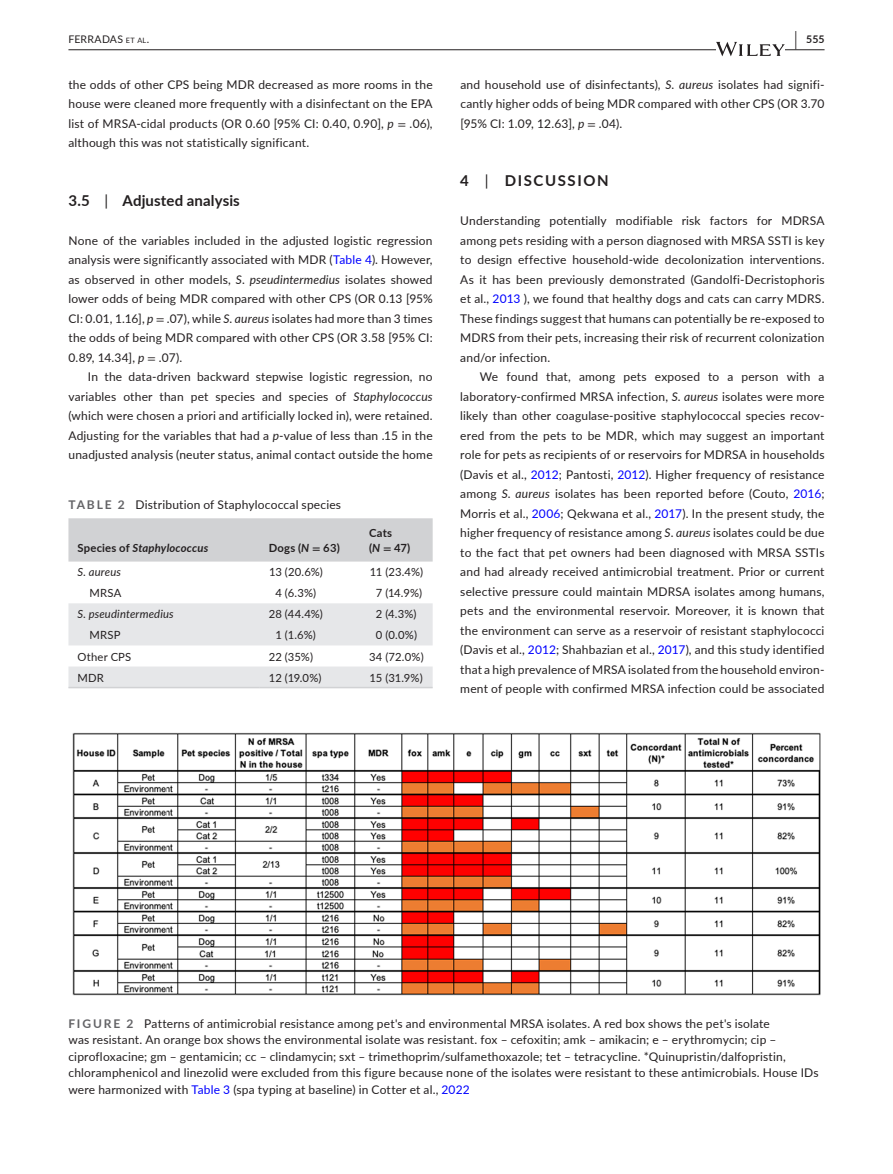
<style>
.page{position:relative;width:893px;height:1174px;background:#fff}
.page>*{position:absolute;margin:0;border:0;box-sizing:border-box;transform-origin:0 0}
.t1{font:700 15px "Lato";letter-spacing:.01em;color:#231f20}
.t2{font:700 15px "Lato";letter-spacing:.11em;color:#231f20}
.t3{font:12px/19.5px "Lato";letter-spacing:.015em;color:#231f20;text-align:justify}
.t4{font:11.25px "Lato";letter-spacing:.015em;color:#231f20}
.t5{font:italic 11.25px "Lato";letter-spacing:.015em;color:#231f20}
.t6{font:italic 700 11.25px "Lato";letter-spacing:.015em;color:#231f20}
.t7{font:700 11.25px/15.8px "Lato";letter-spacing:.02em;color:#231f20}
.t8{font:10.5px "Lato";letter-spacing:.02em;color:#231f20}
.t9{font:700 10.5px "Lato";color:#231f20}
.s1{font-size:7.35px}
.s2{font-size:19.5px}
.s3{font-style:italic}
.s4{font-family:"STIX"}
.s5{font-weight:400}
.s6{color:#00f}
.s7{font-weight:700;color:#636366}
.s8{font-style:normal}
</style>
<div class="page">
<hr style="left:68px;top:49px;width:756px;height:1px;background:#231f20">
<svg style="left:716px;top:42px;width:69px;height:14px"></svg>
<div style="left:68px;top:518px;width:365px;height:43px;background:#d1d2d4"></div>
<svg style="left:68px;top:603px;width:365px;height:84px"></svg>
<hr style="left:68px;top:687px;width:192px;height:1px;background:#d1d2d4">
<hr style="left:260px;top:687px;width:100px;height:1px;background:#d1d2d4">
<hr style="left:360px;top:687px;width:73px;height:1px;background:#d1d2d4">
<img style="left:72px;top:732px;width:749px;height:263px">
<p class="t8" style="left:68px;top:31px;width:82px">FERRADAS <span class="s1">et al</span>.</p>
<p class="t9" style="left:795px;top:31px;width:31px"><span class="s2">|</span> 555</p>
<p class="t3" style="left:68px;top:74px;width:366px">the odds of other CPS being MDR decreased as more rooms in the house were cleaned more frequently with a disinfectant on the EPA list of MRSA-cidal products (OR 0.60 [95% CI: 0.40, 0.90], <span class="s3">p</span> <span class="s4">=</span> .06), although this was not statistically significant.</p>
<p class="t3" style="left:460px;top:74px;width:366px">and household use of disinfectants), <span class="s3">S. aureus</span> isolates had signifi&shy;cantly higher odds of being MDR compared with other CPS (OR 3.70 [95% CI: 1.09, 12.63], <span class="s3">p</span> <span class="s4">=</span> .04).</p>
<p class="t1" style="left:68px;top:189px;width:173px">3.5 <span class="s5">|</span> Adjusted analysis</p>
<p class="t3" style="left:68px;top:230px;width:366px">None of the variables included in the adjusted logistic regression analysis were significantly associated with MDR (<span class="s6">Table 4</span>). However, as observed in other models, <span class="s3">S. pseudintermedius</span> isolates showed lower odds of being MDR compared with other CPS (OR 0.13 [95% CI: 0.01, 1.16], <span class="s3">p</span> <span class="s4">=</span> .07), while <span class="s3">S. aureus</span> isolates had more than 3 times the odds of being MDR compared with other CPS (OR 3.58 [95% CI:<br>0.89, 14.34], <span class="s3">p</span> <span class="s4">=</span> .07).</p>
<p class="t3" style="left:68px;top:366px;width:366px;text-indent:20px">In the data-driven backward stepwise logistic regression, no variables other than pet species and species of <span class="s3">Staphylococcus </span>(which were chosen a priori and artificially locked in), were retained.<br>Adjusting for the variables that had a <span class="s3">p</span>-value of less than .15 in the unadjusted analysis (neuter status, animal contact outside the home</p>
<p class="t3" style="left:68px;top:494px;width:274px"><span class="s7">TABLE 2</span> Distribution of Staphylococcal species</p>
<p class="t6" style="left:77px;top:540px;width:132px"><span class="s8">Species of</span> Staphylococcus</p>
<p class="t7" style="left:269px;top:540px;width:72px">Dogs (<span class="s3">N</span> <span class="s4">=</span> 63)</p>
<p class="t7" style="left:369px;top:524px;width:43px">Cats<br>(<span class="s3">N</span> <span class="s4">=</span> 47)</p>
<p class="t5" style="left:77px;top:564px;width:45px">S. aureus</p>
<p class="t4" style="left:269px;top:564px;width:55px">13 (20.6%)</p>
<p class="t4" style="left:370px;top:564px;width:55px">11 (23.4%)</p>
<p class="t4" style="left:89px;top:585px;width:33px">MRSA</p>
<p class="t4" style="left:276px;top:585px;width:42px">4 (6.3%)</p>
<p class="t4" style="left:376px;top:585px;width:48px">7 (14.9%)</p>
<p class="t5" style="left:77px;top:606px;width:98px">S. pseudintermedius</p>
<p class="t4" style="left:269px;top:606px;width:55px">28 (44.4%)</p>
<p class="t4" style="left:376px;top:606px;width:42px">2 (4.3%)</p>
<p class="t4" style="left:89px;top:627px;width:32px">MRSP</p>
<p class="t4" style="left:276px;top:627px;width:42px">1 (1.6%)</p>
<p class="t4" style="left:376px;top:627px;width:43px">0 (0.0%)</p>
<p class="t4" style="left:77px;top:648px;width:55px">Other CPS</p>
<p class="t4" style="left:269px;top:648px;width:46px">22 (35%)</p>
<p class="t4" style="left:369px;top:648px;width:56px">34 (72.0%)</p>
<p class="t4" style="left:77px;top:669px;width:28px">MDR</p>
<p class="t4" style="left:269px;top:669px;width:54px">12 (19.0%)</p>
<p class="t4" style="left:369px;top:669px;width:55px">15 (31.9%)</p>
<p class="t2" style="left:460px;top:170px;width:150px">4 <span class="s5">|</span> DISCUSSION</p>
<p class="t3" style="left:460px;top:210px;width:366px">Understanding potentially modifiable risk factors for MDRSA among pets residing with a person diagnosed with MRSA SSTI is key to design effective household-wide decolonization interventions.<br>As it has been previously demonstrated (Gandolfi-Decristophoris et al., <span class="s6">2013</span> ), we found that healthy dogs and cats can carry MDRS.<br>These findings suggest that humans can potentially be re-exposed to MDRS from their pets, increasing their risk of recurrent colonization and/or infection.</p>
<p class="t3" style="left:460px;top:366px;width:366px;text-indent:20px">We found that, among pets exposed to a person with a laboratory-confirmed MRSA infection, <span class="s3">S. aureus</span> isolates were more likely than other coagulase-positive staphylococcal species recov&shy;ered from the pets to be MDR, which may suggest an important role for pets as recipients of or reservoirs for MDRSA in households (Davis et al., <span class="s6">2012</span>; Pantosti, <span class="s6">2012</span>). Higher frequency of resistance among <span class="s3">S. aureus</span> isolates has been reported before (Couto, <span class="s6">2016</span>; Morris et al., <span class="s6">2006</span>; Qekwana et al., <span class="s6">2017</span>). In the present study, the higher frequency of resistance among <span class="s3">S. aureus</span> isolates could be due to the fact that pet owners had been diagnosed with MRSA SSTIs and had already received antimicrobial treatment. Prior or current selective pressure could maintain MDRSA isolates among humans, pets and the environmental reservoir. Moreover, it is known that the environment can serve as a reservoir of resistant staphylococci (Davis et al., <span class="s6">2012</span>; Shahbazian et al., <span class="s6">2017</span>), and this study identified that a high prevalence of MRSA isolated from the household environ&shy;ment of people with confirmed MRSA infection could be associated</p>
<p class="t3" style="left:68px;top:1014px;width:752px;line-height:16.5px;text-align:left"><span class="s7">FIGURE 2</span> Patterns of antimicrobial resistance among pet's and environmental MRSA isolates. A red box shows the pet's isolate<br>was resistant. An orange box shows the environmental isolate was resistant. fox – cefoxitin; amk – amikacin; e – erythromycin; cip – ciprofloxacine; gm – gentamicin; cc – clindamycin; sxt – trimethoprim/sulfamethoxazole; tet – tetracycline. *Quinupristin/dalfopristin, chloramphenicol and linezolid were excluded from this figure because none of the isolates were resistant to these antimicrobials. House IDs were harmonized with <span class="s6">Table 3</span> (spa typing at baseline) in Cotter et al., <span class="s6">2022</span></p>
</div>
